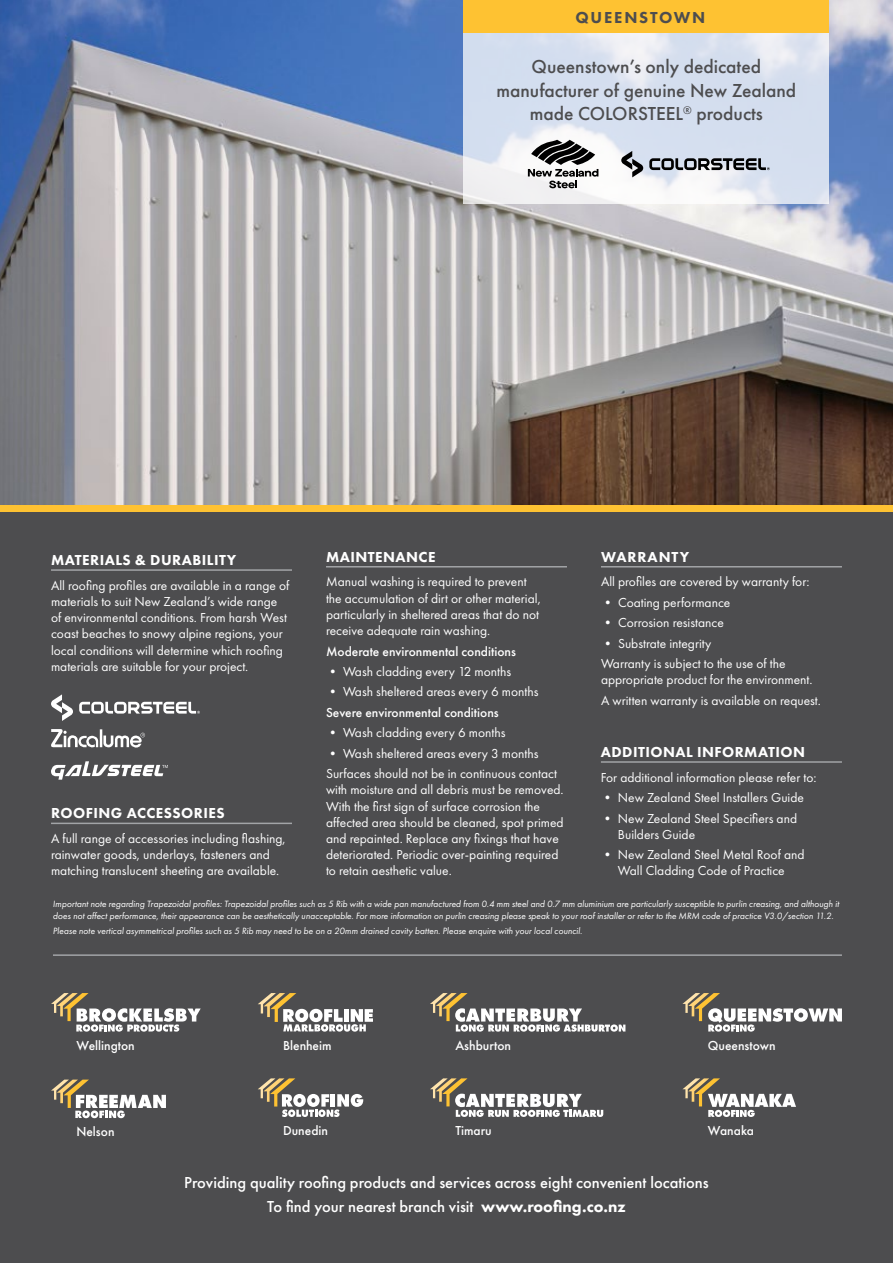
<style>
.page{position:relative;width:893px;height:1263px;background:#fff}
.page>*{position:absolute;margin:0;border:0;box-sizing:border-box;transform-origin:0 0}
.t1{font:500 19.5px/23.4px "Futura PT";color:#4d4d4f;text-align:center}
.t2{font:500 16.5px/24px "Futura PT";color:#fff;text-align:center}
.t3{font:800 16.5px "Futura PT";letter-spacing:.11em;color:#4d4d4f}
.t4{font:800 15px "Futura PT";letter-spacing:.03em;color:#fff}
.t5{font:800 15px "Futura PT";letter-spacing:.06em;color:#fff}
.t6{font:13.5px/16.2px "Futura PT";color:#fff}
.t7{font:500 13.5px "Futura PT";color:#fff}
.t8{font:italic 9.45px/11.4px "Futura PT";color:#fff}
.s1{font-weight:800}
</style>
<div class="page">
<img style="left:0;top:0;width:893px;height:506px">
<div style="left:0;top:511px;width:893px;height:752px;background:#4d4d4f"></div>
<div style="left:0;top:506px;width:893px;height:6px;background:#fec232"></div>
<svg style="left:51px;top:761px;width:117px;height:19px"></svg>
<hr style="left:326px;top:566px;width:241px;height:1px;background:#a2a4a7">
<svg style="left:51px;top:729px;width:94px;height:19px"></svg>
<hr style="left:51px;top:569px;width:241px;height:2px;background:#a2a4a7">
<hr style="left:601px;top:566px;width:241px;height:1px;background:#a2a4a7">
<hr style="left:601px;top:761px;width:241px;height:2px;background:#a2a4a7">
<hr style="left:51px;top:823px;width:241px;height:1px;background:#a2a4a7">
<hr style="left:53px;top:954px;width:789px;height:2px;background:#a2a4a7">
<svg style="left:51px;top:993px;width:150px;height:39px"></svg>
<svg style="left:258px;top:993px;width:115px;height:39px"></svg>
<svg style="left:430px;top:993px;width:195px;height:39px"></svg>
<svg style="left:682px;top:993px;width:160px;height:39px"></svg>
<svg style="left:682px;top:1078px;width:114px;height:39px"></svg>
<svg style="left:430px;top:1078px;width:173px;height:39px"></svg>
<svg style="left:258px;top:1078px;width:105px;height:39px"></svg>
<svg style="left:51px;top:1079px;width:115px;height:39px"></svg>
<svg style="left:463px;top:33px;width:366px;height:171px;fill:#d5dfef"></svg>
<div style="left:463px;top:0;width:366px;height:33px;background:#fec232"></div>
<svg style="left:528px;top:140px;width:70px;height:48px"></svg>
<svg style="left:621px;top:151px;width:149px;height:26px;background:#a8adb6"></svg>
<svg style="left:51px;top:694px;width:149px;height:27px"></svg>
<p class="t3" style="left:575px;top:7px;width:132px">QUEENSTOWN</p>
<h1 class="t1" style="left:496px;top:55px;width:301px">Queenstown’s only dedicated manufacturer of genuine New Zealand made COLORSTEEL<sup>®</sup> products</h1>
<p class="t4" style="left:51px;top:551px;width:187px">MATERIALS &amp; DURABILITY</p>
<p class="t6" style="left:51px;top:577px;width:240px">All roofing profiles are available in a range of materials to suit New Zealand’s wide range of environmental conditions. From harsh West coast beaches to snowy alpine regions, your local conditions will determine which roofing materials are suitable for your project.</p>
<p class="t4" style="left:51px;top:804px;width:175px">ROOFING ACCESSORIES</p>
<p class="t6" style="left:51px;top:830px;width:236px">A full range of accessories including flashing, rainwater goods, underlays, fasteners and matching translucent sheeting are available.</p>
<p class="t4" style="left:326px;top:547px;width:111px">MAINTENANCE</p>
<p class="t6" style="left:326px;top:574px;width:216px">Manual washing is required to prevent the accumulation of dirt or other material, particularly in sheltered areas that do not receive adequate rain washing.</p>
<p class="t7" style="left:326px;top:643px;width:191px">Moderate environmental conditions</p>
<p class="t6" style="left:326px;top:663px;width:187px">• Wash cladding every 12 months</p>
<p class="t6" style="left:326px;top:684px;width:214px">• Wash sheltered areas every 6 months</p>
<p class="t7" style="left:326px;top:704px;width:174px">Severe environmental conditions</p>
<p class="t6" style="left:326px;top:725px;width:181px">• Wash cladding every 6 months</p>
<p class="t6" style="left:326px;top:743px;width:233px;line-height:20.4px">• Wash sheltered areas every 3 months<br>Surfaces should not be in continuous contact</p>
<p class="t6" style="left:326px;top:782px;width:239px">with moisture and all debris must be removed.<br>With the first sign of surface corrosion the affected area should be cleaned, spot primed and repainted. Replace any fixings that have deteriorated. Periodic over-painting required to retain aesthetic value.</p>
<p class="t5" style="left:601px;top:547px;width:90px">WARRANTY</p>
<p class="t6" style="left:601px;top:574px;width:210px">All profiles are covered by warranty for:</p>
<p class="t6" style="left:601px;top:594px;width:131px">• Coating performance</p>
<p class="t6" style="left:601px;top:615px;width:124px">• Corrosion resistance</p>
<p class="t6" style="left:601px;top:633px;width:186px;line-height:20.4px">• Substrate integrity<br>Warranty is subject to the use of the</p>
<p class="t6" style="left:601px;top:670px;width:221px;line-height:20.4px">appropriate product for the environment.<br>A written warranty is available on request.</p>
<p class="t4" style="left:601px;top:743px;width:205px">ADDITIONAL INFORMATION</p>
<p class="t6" style="left:601px;top:769px;width:217px">For additional information please refer to:</p>
<p class="t6" style="left:601px;top:789px;width:205px">• New Zealand Steel Installers Guide</p>
<p class="t6" style="left:618px;top:810px;width:181px;text-indent:-17px">• New Zealand Steel Specifiers and<br>Builders Guide</p>
<p class="t6" style="left:601px;top:847px;width:205px;text-align:center">• New Zealand Steel Metal Roof and<br>Wall Cladding Code of Practice</p>
<p class="t8" style="left:53px;top:898px;width:788px">Important note regarding Trapezoidal profiles: Trapezoidal profiles such as 5 Rib with a wide pan manufactured from 0.4 mm steel and 0.7 mm aluminium are particularly susceptible to purlin creasing, and although it does not affect performance, their appearance can be aesthetically unacceptable. For more information on purlin creasing please speak to your roof installer or refer to the MRM code of practice V3.0/section 11.2.</p>
<p class="t8" style="left:53px;top:925px;width:531px">Please note vertical asymmetrical profiles such as 5 Rib may need to be on a 20mm drained cavity batten. Please enquire with your local council.</p>
<p class="t7" style="left:76px;top:1037px;width:60px">Wellington</p>
<p class="t7" style="left:283px;top:1037px;width:50px">Blenheim</p>
<p class="t7" style="left:455px;top:1037px;width:57px">Ashburton</p>
<p class="t7" style="left:708px;top:1037px;width:69px">Queenstown</p>
<p class="t7" style="left:76px;top:1124px;width:40px">Nelson</p>
<p class="t7" style="left:283px;top:1122px;width:46px">Dunedin</p>
<p class="t7" style="left:455px;top:1122px;width:38px">Timaru</p>
<p class="t7" style="left:708px;top:1122px;width:48px">Wanaka</p>
<p class="t2" style="left:184px;top:1170px;width:526px">Providing quality roofing products and services across eight convenient locations<br>To find your nearest branch visit <span class="s1">www.roofing.co.nz</span></p>
</div>
